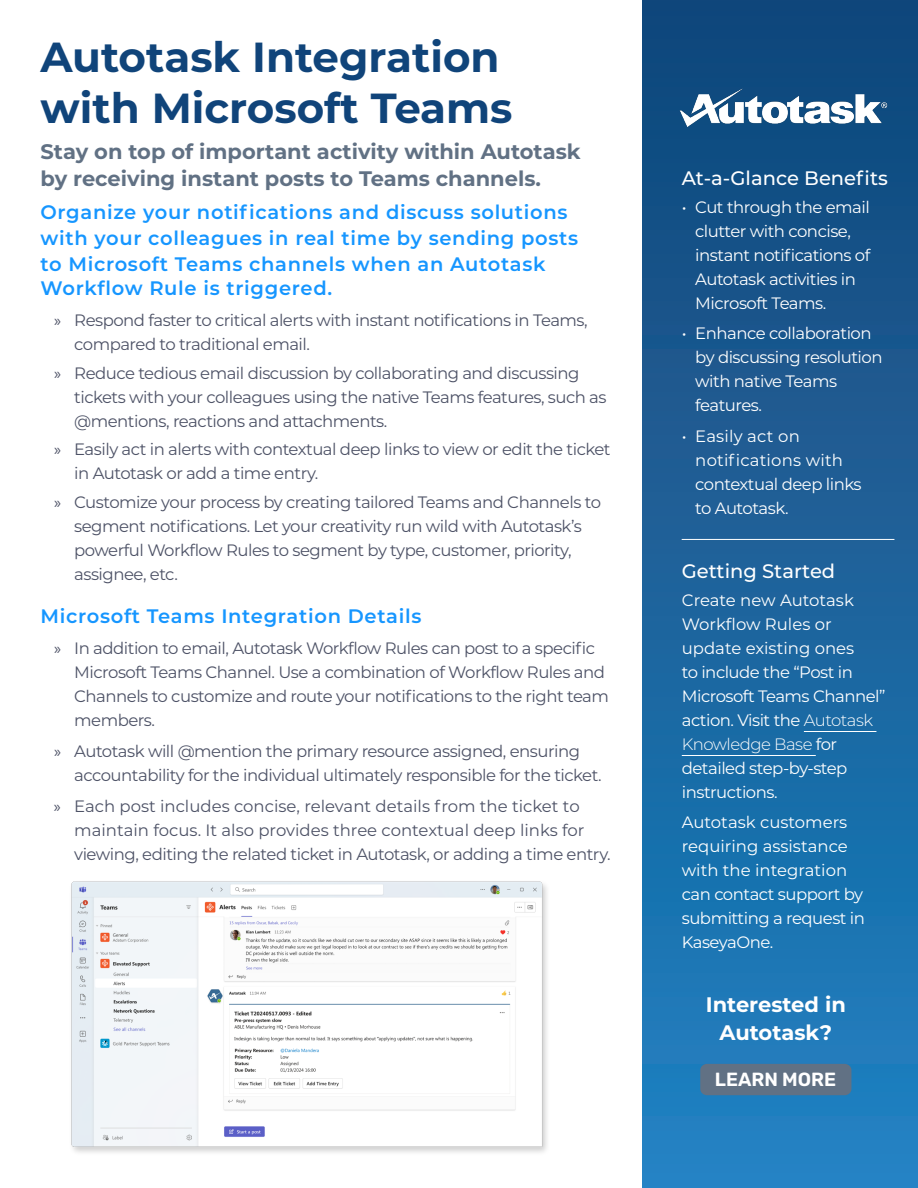
<style>
.page{position:relative;width:918px;height:1188px;background:#fff}
.page>*{position:absolute;margin:0;border:0;box-sizing:border-box;transform-origin:0 0}
.t1{font:700 42px "Montserrat";color:#10447a}
._2022_Header{font:700 21px "Montserrat";color:#617184}
.Sub_header_blue{font:700 21px/28px "Montserrat";color:#fff;text-align:center}
.Sub_header_blue-2{font:600 19.5px/24px "Montserrat";letter-spacing:.035em;color:#1696ff}
.Sub_header_blue-3{font:500 19.5px "Montserrat";color:#fff}
.t2{font:600 19.05px "Rubik";color:#fff}
.t3{font:16.5px/24px "Montserrat";letter-spacing:-.03em;color:#4d5266}
.Body_Copy_Bullets{font:16.5px/24px "Montserrat";letter-spacing:-.03em;color:#fff}
.t4{font:16.5px/24px "Montserrat";color:#4d5266}
.Body_Copy_Bullets-2{font:16.5px/24px "Montserrat";letter-spacing:-.01em;color:#fff}
.s1{font-family:"Myriad Pro"}
.s2{font-weight:300}
</style>
<div class="page">
<div style="left:643px;top:0;width:275px;height:1188px;background:linear-gradient(to bottom,#124578,#2282c3)"></div>
<hr style="left:682px;top:539px;width:212px;height:1px;background:#fff">
<div style="left:700px;top:1064px;width:151px;height:31px;background:#617184;border-radius:7px"></div>
<img style="left:675px;top:82px;width:217px;height:52px">
<hr style="left:804px;top:731px;width:72px;height:1px;background:#fff">
<hr style="left:682px;top:755px;width:134px;height:1px;background:#fff">
<img style="left:71px;top:881px;width:476px;height:272px">
<p class="t1" style="left:40px;top:27px;width:461px">Autotask Integration</p>
<p class="t1" style="left:40px;top:78px;width:473px">with Microsoft Teams</p>
<p class="_2022_Header" style="left:40px;top:136px;width:542px">Stay on top of important activity within Autotask</p>
<p class="_2022_Header" style="left:40px;top:163px;width:502px">by receiving instant posts to Teams channels.</p>
<p class="Sub_header_blue-2" style="left:40px;top:199px;width:529px">Organize your notifications and discuss solutions</p>
<p class="Sub_header_blue-2" style="left:40px;top:225px;width:539px">with your colleagues in real time by sending posts</p>
<p class="Sub_header_blue-2" style="left:40px;top:252px;width:507px">to Microsoft Teams channels when an Autotask<br>Workflow Rule is triggered.</p>
<p class="t3" style="left:74px;top:308px;width:515px;text-indent:-20px"><span class="s1">»</span> Respond faster to critical alerts with instant notifications in Teams, compared to traditional email.</p>
<p class="t3" style="left:74px;top:360px;width:534px;text-indent:-20px"><span class="s1">»</span> Reduce tedious email discussion by collaborating and discussing tickets with your colleagues using the native Teams features, such as @mentions, reactions and attachments.</p>
<p class="t3" style="left:74px;top:437px;width:538px;text-indent:-20px"><span class="s1">»</span> Easily act in alerts with contextual deep links to view or edit the ticket in Autotask or add a time entry.</p>
<p class="t3" style="left:74px;top:489px;width:528px;text-indent:-20px"><span class="s1">»</span> Customize your process by creating tailored Teams and Channels to segment notifications. Let your creativity run wild with Autotask’s powerful Workflow Rules to segment by type, customer, priority, assignee, etc.</p>
<p class="Sub_header_blue-2" style="left:40px;top:604px;width:383px">Microsoft Teams Integration Details</p>
<p class="t3" style="left:74px;top:636px;width:536px;text-indent:-20px"><span class="s1">»</span> In addition to email, Autotask Workflow Rules can post to a specific Microsoft Teams Channel. Use a combination of Workflow Rules and Channels to customize and route your notifications to the right team members.</p>
<p class="t3" style="left:74px;top:738px;width:529px;text-indent:-20px"><span class="s1">»</span> Autotask will @mention the primary resource assigned, ensuring accountability for the individual ultimately responsible for the ticket.</p>
<p class="t4" style="left:74px;top:793px;width:538px;text-indent:-20px"><span class="s1">»</span> Each post includes concise, relevant details from the ticket to maintain focus. It also provides three contextual deep links for viewing, editing the related ticket in Autotask, or adding a time entry.</p>
<p class="Sub_header_blue-3" style="left:682px;top:165px;width:208px">At-a-Glance Benefits</p>
<p class="Body_Copy_Bullets" style="left:695px;top:194px;width:176px;text-indent:-14px">• Cut through the email clutter with concise, instant notifications of<br>Autotask activities in<br>Microsoft Teams.</p>
<p class="Body_Copy_Bullets" style="left:695px;top:321px;width:189px;text-indent:-14px">• Enhance collaboration by discussing resolution with native Teams features.</p>
<p class="Body_Copy_Bullets" style="left:695px;top:424px;width:168px;text-indent:-14px">• Easily act on notifications with contextual deep links to Autotask.</p>
<p class="Sub_header_blue-3" style="left:682px;top:557px;width:155px">Getting Started</p>
<p class="Body_Copy_Bullets" style="left:682px;top:587px;width:205px">Create new Autotask<br>Workflow Rules or update existing ones<br>to include the “Post in<br>Microsoft Teams Channel” action. Visit the <span class="s2">Autotask<br>Knowledge Base</span> for detailed step-by-step instructions.</p>
<p class="Body_Copy_Bullets-2" style="left:682px;top:810px;width:185px">Autotask customers requiring assistance with the integration can contact support by submitting a request in<br>KaseyaOne.</p>
<p class="Sub_header_blue" style="left:706px;top:989px;width:142px">Interested in<br>Autotask?</p>
<p class="t2" style="left:715px;top:1069px;width:123px">LEARN MORE</p>
</div>
